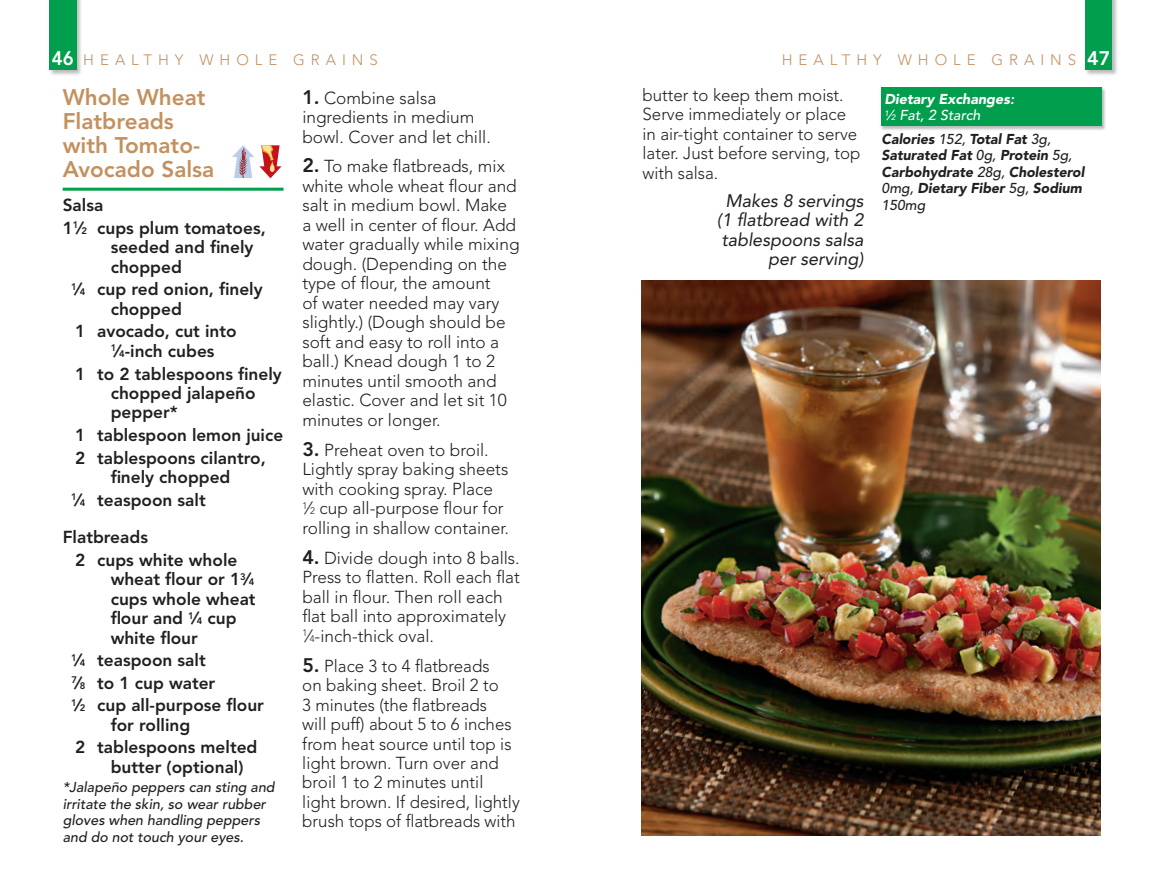
<style>
.page{position:relative;width:1161px;height:891px;background:#fff}
.page>*{position:absolute;margin:0;border:0;box-sizing:border-box;transform-origin:0 0}
.t1{font:800 22.5px/24px "Avenir";color:#c39160}
.t2{font:800 19.5px "Avenir";color:#fff;scale:.95 1}
.t3{font:italic 18px/19.5px "Avenir";color:#231f20;text-align:right}
.t4{font:300 17.25px/19.5px "Avenir";color:#231f20}
.t5{font:800 17.25px/19.5px "Avenir";color:#231f20}
.t6{font:300 15px "Avenir";letter-spacing:.57em;color:#c39160}
.t7{font:italic 900 14.25px/16.5px "Avenir";color:#231f20}
.t8{font:italic 500 14.25px/16.5px "Avenir";color:#231f20}
.t9{font:italic 900 14.25px/16.5px "Avenir";color:#fff}
.s1{font-weight:800;font-size:19.5px;color:#fff}
.s2{font-size:9.45px}
.s3{font-weight:800;font-size:19.5px}
.s4{font-weight:800}
.s5{font-weight:500}
.s6{font-weight:500;font-size:7.8px}
</style>
<div class="page">
<div style="left:1085px;top:0;width:34px;height:76px;background:#231f20;opacity:.3"></div>
<div style="left:1085px;top:0;width:27px;height:70px;background:#009e4d"></div>
<div style="left:49px;top:0;width:34px;height:76px;background:#231f20;opacity:.3"></div>
<div style="left:49px;top:0;width:27px;height:70px;background:#009e4d"></div>
<hr style="left:63px;top:188px;width:221px;height:3px;background:#009e4d">
<div style="left:880px;top:87px;width:226px;height:44px;background:#231f20;opacity:.3"></div>
<div style="left:881px;top:88px;width:221px;height:38px;background:#009e4d"></div>
<img style="left:641px;top:280px;width:459px;height:556px">
<svg style="left:232px;top:145px;width:50px;height:34px"></svg>
<p class="t6" style="left:83px;top:51px;width:66px">Health</p>
<p class="t6" style="left:175px;top:51px;width:123px">y whole gra</p>
<p class="t6" style="left:342px;top:51px;width:35px">ins</p>
<p class="t6" style="left:782px;top:51px;width:66px">Health</p>
<p class="t6" style="left:873px;top:51px;width:123px">y whole gra</p>
<p class="t6" style="left:1040px;top:51px;width:71px">ins <span class="s1">47</span></p>
<p class="t4" style="left:643px;top:85px;width:220px">butter to keep them moist.<br>Serve immediately or place in air-tight container to serve later. Just before serving, top with salsa.</p>
<p class="t3" style="left:717px;top:191px;width:148px">Makes 8 servings (1 flatbread with 2 tablespoons salsa per serving)</p>
<p class="t2" style="left:52px;top:47px;width:25px">46</p>
<h1 class="t1" style="left:63px;top:85px;width:153px">Whole Wheat<br>Flatbreads with Tomato-<br>Avocado Salsa</h1>
<p class="t5" style="left:63px;top:194px;width:205px;line-height:22.5px">Salsa<br>1<sup>1</sup>⁄<span class="s2">2</span> cups plum tomatoes,</p>
<p class="t5" style="left:111px;top:238px;width:144px">seeded and finely chopped</p>
<p class="t5" style="left:111px;top:280px;width:153px;text-indent:-39px"><sup>1</sup>⁄<span class="s2">4</span> cup red onion, finely chopped</p>
<p class="t5" style="left:111px;top:322px;width:128px;text-indent:-36px">1 avocado, cut into<br><sup>1</sup>⁄<span class="s2">4</span>-inch cubes</p>
<p class="t5" style="left:111px;top:364px;width:173px;text-indent:-36px">1 to 2 tablespoons finely chopped jalapeño pepper*</p>
<p class="t5" style="left:75px;top:424px;width:209px;line-height:22.5px">1 tablespoon lemon juice<br>2 tablespoons cilantro,</p>
<p class="t5" style="left:71px;top:466px;width:161px;line-height:22.5px;text-indent:39px">finely chopped<br><sup>1</sup>⁄<span class="s2">4</span> teaspoon salt</p>
<p class="t5" style="left:75px;top:526px;width:164px;line-height:22.5px;text-indent:-12px">Flatbreads<br>2 cups white whole</p>
<p class="t5" style="left:111px;top:569px;width:147px">wheat flour or 1<sup>3</sup>⁄<span class="s2">4 </span>cups whole wheat flour and <sup>1</sup>⁄<span class="s2">4</span> cup white flour</p>
<p class="t5" style="left:71px;top:649px;width:194px;line-height:22.5px"><sup>1</sup>⁄<span class="s2">4</span> teaspoon salt<br><sup>7</sup>⁄<span class="s2">8</span> to 1 cup water<br><sup>1</sup>⁄<span class="s2">2</span> cup all-purpose flour</p>
<p class="t5" style="left:75px;top:714px;width:184px;line-height:22.5px;text-indent:36px">for rolling<br>2 tablespoons melted</p>
<p class="t5" style="left:111px;top:757px;width:134px">butter (optional)</p>
<p class="t8" style="left:63px;top:780px;width:213px">*Jalapeño peppers can sting and irritate the skin, so wear rubber gloves when handling peppers and do not touch your eyes.</p>
<p class="t4" style="left:302px;top:88px;width:190px"><span class="s3">1.</span> Combine salsa ingredients in medium bowl. Cover and let chill.</p>
<p class="t4" style="left:302px;top:156px;width:219px"><span class="s3">2.</span> To make flatbreads, mix white whole wheat flour and salt in medium bowl. Make a well in center of flour. Add water gradually while mixing dough. (Depending on the type of flour, the amount<br>of water needed may vary slightly.) (Dough should be soft and easy to roll into a ball.) Knead dough 1 to 2 minutes until smooth and elastic. Cover and let sit 10 minutes or longer.</p>
<p class="t4" style="left:302px;top:440px;width:208px"><span class="s3">3.</span> Preheat oven to broil.<br>Lightly spray baking sheets with cooking spray. Place<br><sup>1</sup>⁄<span class="s2">2</span> cup all-purpose flour for rolling in shallow container.</p>
<p class="t4" style="left:302px;top:548px;width:219px"><span class="s3">4.</span> Divide dough into 8 balls.<br>Press to flatten. Roll each flat ball in flour. Then roll each flat ball into approximately<br><sup>1</sup>⁄<span class="s2">4</span>-inch-thick oval.</p>
<p class="t4" style="left:302px;top:656px;width:219px"><span class="s3">5.</span> Place 3 to 4 flatbreads<br>on baking sheet. Broil 2 to<br>3 minutes (the flatbreads<br>will puff) about 5 to 6 inches from heat source until top is light brown. Turn over and broil 1 to 2 minutes until light brown. If desired, lightly brush tops of flatbreads with</p>
<p class="t9" style="left:884px;top:90px;width:131px">Dietary Exchanges<span class="s4">:<br></span><sup>1</sup><span class="s5">⁄</span><span class="s6">2</span> <span class="s5">Fat, 2 Starch</span></p>
<p class="t7" style="left:882px;top:130px;width:204px">Calories <span class="s5">152,</span> Total Fat <span class="s5">3g,<br></span>Saturated Fat <span class="s5">0g,</span> Protein <span class="s5">5g,<br></span>Carbohydrate <span class="s5">28g,</span> Cholesterol<br><span class="s5">0mg,</span> Dietary Fiber <span class="s5">5g,</span> Sodium<br><span class="s5">150mg</span></p>
</div>
